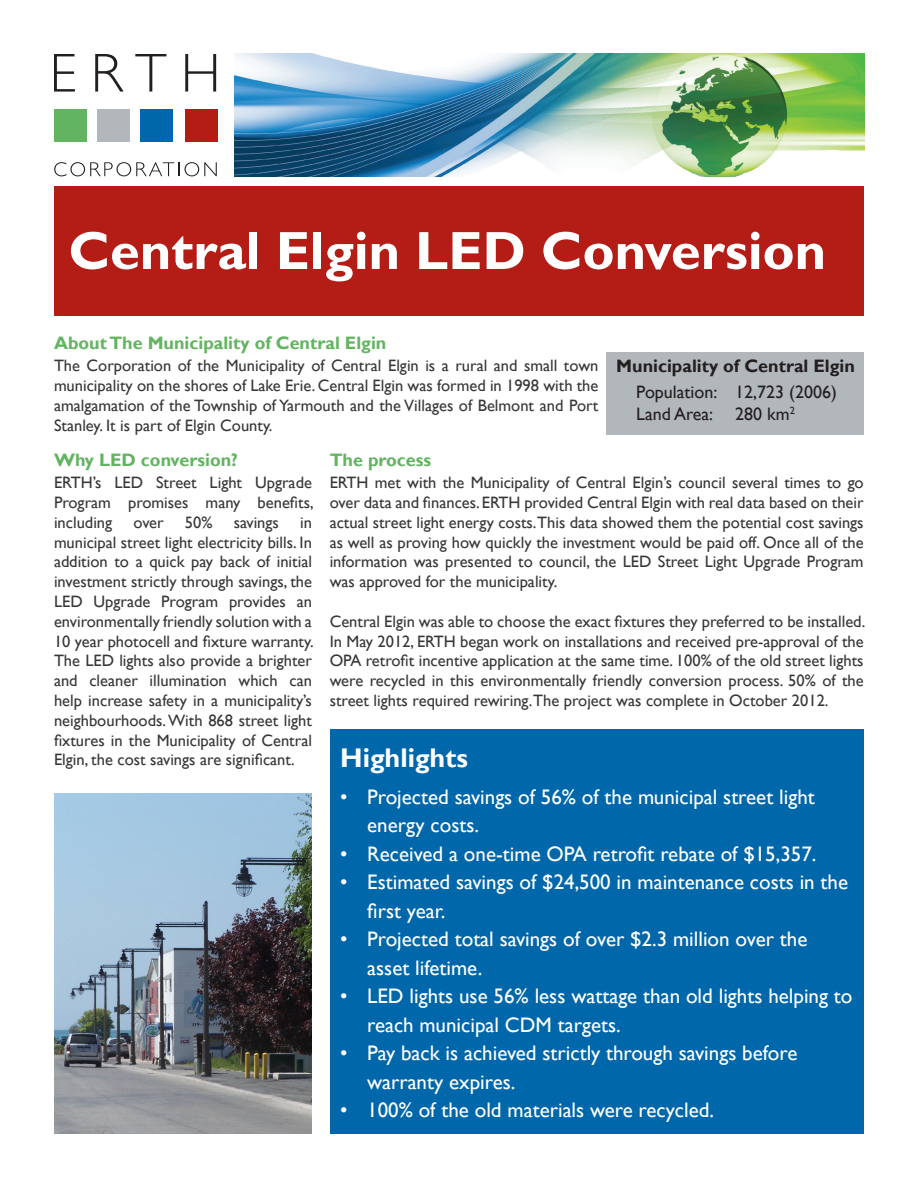
<style>
.page{position:relative;width:918px;height:1188px;background:#fff}
.page>*{position:absolute;margin:0;border:0;box-sizing:border-box;transform-origin:0 0}
.t1{font:700 54px "Gill Sans";color:#fff}
.t2{font:700 27px "Gill Sans";color:#fff}
.t3{font:21px/28.5px "Gill Sans";color:#fff}
.t4{font:700 18px "Gill Sans";color:#63b461}
.t5{font:18px "Gill Sans";color:#231f20}
.t6{font:700 18px "Gill Sans";color:#231f20}
.t7{font:16.5px/19.8px "Gill Sans";color:#363739;text-align:justify}
</style>
<div class="page">
<img style="left:234px;top:54px;width:630px;height:122px">
<div style="left:54px;top:186px;width:810px;height:130px;background:#b41d15"></div>
<div style="left:330px;top:729px;width:534px;height:405px;background:#0067aa"></div>
<img style="left:54px;top:794px;width:258px;height:340px">
<div style="left:606px;top:352px;width:258px;height:83px;background:#b2b7bb"></div>
<svg style="left:54px;top:54px;width:21px;height:38px"></svg>
<svg style="left:95px;top:54px;width:29px;height:38px"></svg>
<svg style="left:135px;top:54px;width:31px;height:38px"></svg>
<svg style="left:185px;top:54px;width:31px;height:38px"></svg>
<div style="left:54px;top:109px;width:33px;height:33px;background:#63b461"></div>
<div style="left:97px;top:109px;width:32px;height:33px;background:#b2b7bb"></div>
<div style="left:140px;top:109px;width:32px;height:33px;background:#0067aa"></div>
<div style="left:185px;top:110px;width:33px;height:32px;background:#b41d15"></div>
<svg style="left:54px;top:162px;width:163px;height:14px"></svg>
<p class="t1" style="left:68px;top:218px;width:759px">Central Elgin LED Conversion</p>
<p class="t4" style="left:54px;top:332px;width:334px">About The Municipality of Central Elgin</p>
<p class="t7" style="left:54px;top:356px;width:546px">The Corporation of the Municipality of Central Elgin is a rural and small town municipality on the shores of Lake Erie. Central Elgin was formed in 1998 with the amalgamation of the Township of Yarmouth and the Villages of Belmont and Port Stanley. It is part of Elgin County.</p>
<p class="t4" style="left:54px;top:449px;width:185px">Why LED conversion?</p>
<p class="t6" style="left:616px;top:355px;width:240px">Municipality of Central Elgin</p>
<p class="t5" style="left:636px;top:381px;width:83px">Population:</p>
<p class="t5" style="left:636px;top:403px;width:78px">Land Area:</p>
<p class="t5" style="left:735px;top:381px;width:103px">12,723 (2006)</p>
<p class="t5" style="left:735px;top:403px;width:61px">280 km<sup>2</sup></p>
<p class="t4" style="left:330px;top:449px;width:103px">The process</p>
<p class="t7" style="left:330px;top:473px;width:536px">ERTH met with the Municipality of Central Elgin’s council several times to go over data and finances. ERTH provided Central Elgin with real data based on their actual street light energy costs.This data showed them the potential cost savings as well as proving how quickly the investment would be paid off. Once all of the information was presented to council, the LED Street Light Upgrade Program was approved for the municipality.</p>
<p class="t7" style="left:330px;top:612px;width:537px">Central Elgin was able to choose the exact fixtures they preferred to be installed.<br>In May 2012, ERTH began work on installations and received pre-approval of the OPA retrofit incentive application at the same time. 100% of the old street lights were recycled in this environmentally friendly conversion process. 50% of the street lights required rewiring.The project was complete in October 2012.</p>
<p class="t7" style="left:54px;top:473px;width:261px">ERTH’s LED Street Light Upgrade Program promises many benefits, including</p>
<p class="t7" style="left:133px;top:513px;width:32px">over</p>
<p class="t7" style="left:185px;top:513px;width:29px">50%</p>
<p class="t7" style="left:234px;top:513px;width:47px">savings</p>
<p class="t7" style="left:54px;top:513px;width:261px;text-indent:246px">in municipal street light electricity bills. In addition to a quick pay back of initial investment strictly through savings, the LED Upgrade Program provides an environmentally friendly solution with a 10 year photocell and fixture warranty.<br>The LED lights also provide a brighter and cleaner illumination which can help increase safety in a municipality’s neighbourhoods.With 868 street light fixtures in the Municipality of Central Elgin, the cost savings are significant.</p>
<p class="t2" style="left:340px;top:741px;width:129px">Highlights</p>
<p class="t3" style="left:367px;top:783px;width:449px;text-indent:-27px">• Projected savings of 56% of the municipal street light energy costs.</p>
<p class="t3" style="left:340px;top:840px;width:478px">• Received a one-time OPA retrofit rebate of $15,357.</p>
<p class="t3" style="left:367px;top:868px;width:483px;text-indent:-27px">• Estimated savings of $24,500 in maintenance costs in the first year.</p>
<p class="t3" style="left:367px;top:925px;width:442px;text-indent:-27px">• Projected total savings of over $2.3 million over the asset lifetime.</p>
<p class="t3" style="left:367px;top:982px;width:487px;text-indent:-27px">• LED lights use 56% less wattage than old lights helping to reach municipal CDM targets.</p>
<p class="t3" style="left:367px;top:1039px;width:432px;text-indent:-27px">• Pay back is achieved strictly through savings before warranty expires.</p>
<p class="t3" style="left:340px;top:1096px;width:375px">• 100% of the old materials were recycled.</p>
</div>
